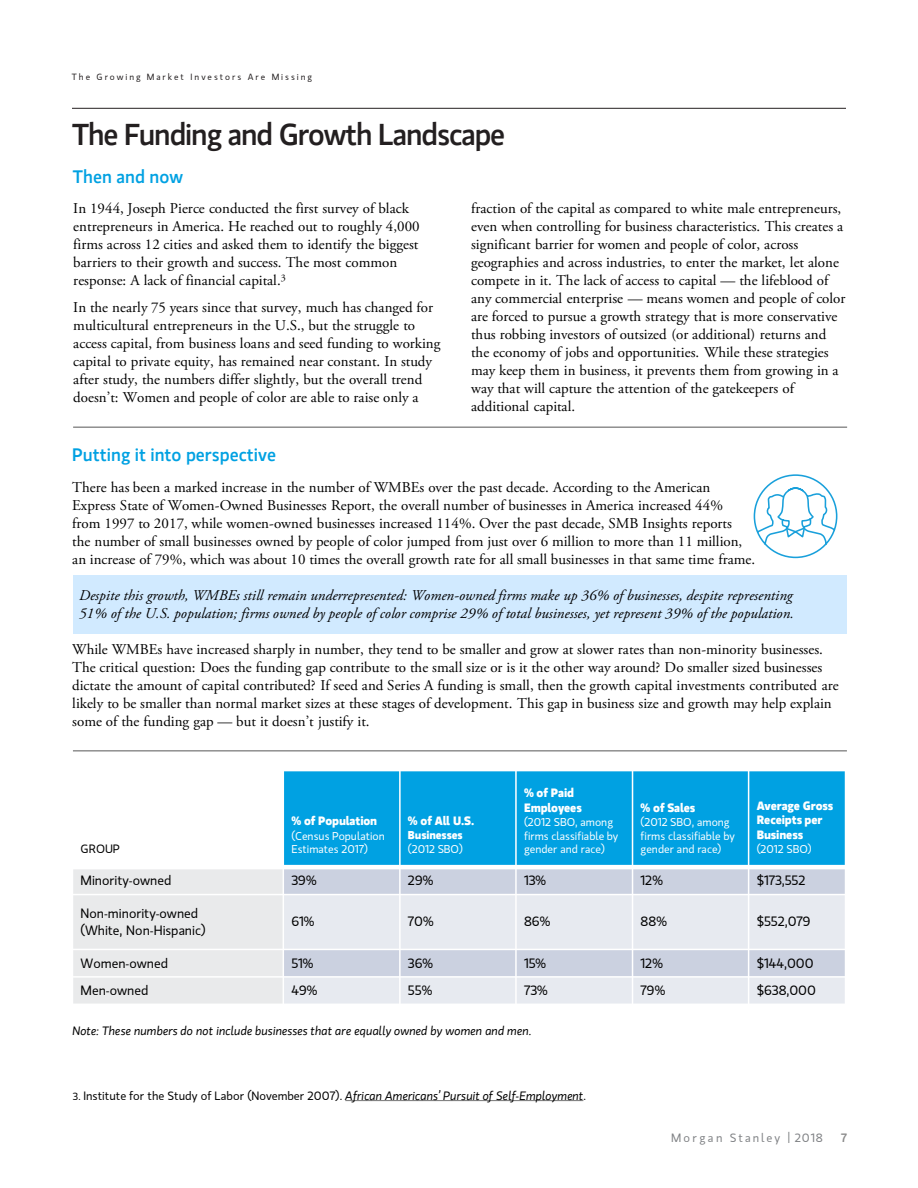
<style>
.page{position:relative;width:918px;height:1188px;background:#fff}
.page>*{position:absolute;margin:0;border:0;box-sizing:border-box;transform-origin:0 0}
.t1{font:500 30px "MS Gloriola II Std";letter-spacing:-.035em;color:#231f20}
.t2{font:500 18px "MS Gloriola II Std";letter-spacing:.005em;color:#00a1e2}
.t3{font:15px/18px "Adobe Garamond Pro";color:#000}
.t4{font:italic 15px/18px "Adobe Garamond Pro";letter-spacing:.005em;color:#000}
.t5{font:13.5px/16.4px "MS Gloriola II Std";color:#000}
.t6{font:12px "MS Gloriola II Std";color:#000}
.t7{font:500 12px/14.4px "MS Gloriola II Std";letter-spacing:-.01em;color:#fff}
.t8{font:italic 12px "MS Gloriola II Std";color:#000}
.t9{font:12px "MS Gloriola II Std";letter-spacing:.165em;color:#808285}
.t10{font:500 12px "MS Gloriola II Std";color:#898989}
.t11{font:11.4px/13.6px "MS Gloriola II Std";color:#fff}
.t12{font:500 11.4px "MS Gloriola II Std";letter-spacing:-.01em;color:#fff}
.t13{font:9px "MS Gloriola II Std";letter-spacing:.22em;color:#231f20}
.s1{font-size:10.5px}
.s2{font-style:italic}
</style>
<div class="page">
<div style="left:73px;top:576px;width:774px;height:58px;background:#d1eaff"></div>
<hr style="left:72px;top:108px;width:774px;height:1px;background:#231f20">
<div style="left:283px;top:771px;width:117px;height:96px;background:#00a1e2"></div>
<div style="left:400px;top:771px;width:116px;height:96px;background:#00a1e2"></div>
<div style="left:516px;top:771px;width:117px;height:96px;background:#00a1e2"></div>
<div style="left:633px;top:771px;width:116px;height:96px;background:#00a1e2"></div>
<div style="left:749px;top:771px;width:97px;height:96px;background:#00a1e2"></div>
<div style="left:72px;top:867px;width:211px;height:28px;background:#e9eaeb"></div>
<div style="left:283px;top:867px;width:117px;height:28px;background:#cbd1e0"></div>
<div style="left:400px;top:867px;width:116px;height:28px;background:#cbd1e0"></div>
<div style="left:516px;top:867px;width:117px;height:28px;background:#cbd1e0"></div>
<div style="left:633px;top:867px;width:116px;height:28px;background:#cbd1e0"></div>
<div style="left:749px;top:867px;width:97px;height:28px;background:#cbd1e0"></div>
<div style="left:72px;top:895px;width:211px;height:54px;background:#e9eaeb"></div>
<div style="left:283px;top:895px;width:117px;height:54px;background:#e7eaf0"></div>
<div style="left:400px;top:895px;width:116px;height:54px;background:#e7eaf0"></div>
<div style="left:516px;top:895px;width:117px;height:54px;background:#e7eaf0"></div>
<div style="left:633px;top:895px;width:116px;height:54px;background:#e7eaf0"></div>
<div style="left:749px;top:895px;width:97px;height:54px;background:#e7eaf0"></div>
<div style="left:72px;top:949px;width:211px;height:28px;background:#e9eaeb"></div>
<div style="left:283px;top:949px;width:117px;height:28px;background:#cbd1e0"></div>
<div style="left:400px;top:949px;width:116px;height:28px;background:#cbd1e0"></div>
<div style="left:516px;top:949px;width:117px;height:28px;background:#cbd1e0"></div>
<div style="left:633px;top:949px;width:116px;height:28px;background:#cbd1e0"></div>
<div style="left:749px;top:949px;width:97px;height:28px;background:#cbd1e0"></div>
<div style="left:72px;top:977px;width:211px;height:27px;background:#e9eaeb"></div>
<div style="left:283px;top:977px;width:117px;height:27px;background:#e7eaf0"></div>
<div style="left:400px;top:977px;width:116px;height:27px;background:#e7eaf0"></div>
<div style="left:516px;top:977px;width:117px;height:27px;background:#e7eaf0"></div>
<div style="left:633px;top:977px;width:116px;height:27px;background:#e7eaf0"></div>
<div style="left:749px;top:977px;width:97px;height:27px;background:#e7eaf0"></div>
<hr style="left:283px;top:770px;width:1px;height:235px;background:#fff">
<hr style="left:399px;top:770px;width:2px;height:235px;background:#fff">
<hr style="left:515px;top:770px;width:2px;height:235px;background:#fff">
<hr style="left:632px;top:770px;width:1px;height:235px;background:#fff">
<hr style="left:748px;top:770px;width:1px;height:235px;background:#fff">
<hr style="left:72px;top:865px;width:774px;height:4px;background:#fff">
<hr style="left:72px;top:894px;width:774px;height:1px;background:#fff">
<hr style="left:72px;top:949px;width:774px;height:1px;background:#fff">
<hr style="left:72px;top:976px;width:774px;height:2px;background:#fff">
<hr style="left:72px;top:770px;width:1px;height:235px;background:#fff">
<hr style="left:845px;top:770px;width:1px;height:235px;background:#fff">
<svg style="left:754px;top:474px;width:83px;height:84px"></svg>
<hr style="left:73px;top:750px;width:774px;height:1px;background:#575757">
<svg style="left:346px;top:1101px;width:237px;height:1px"></svg>
<hr style="left:73px;top:427px;width:774px;height:1px;background:#575757">
<p class="t13" style="left:72px;top:72px;width:242px">The Growing Market Investors Are Missing</p>
<h1 class="t1" style="left:72px;top:113px;width:435px">The Funding and Growth Landscape</h1>
<p class="t2" style="left:73px;top:164px;width:112px">Then and now</p>
<p class="t3" style="left:73px;top:200px;width:348px">In 1944, Joseph Pierce conducted the first survey of black entrepreneurs in America. He reached out to roughly 4,000 firms across 12 cities and asked them to identify the biggest barriers to their growth and success. The most common response: A lack of financial capital.<sup>3</sup></p>
<p class="t3" style="left:73px;top:299px;width:369px">In the nearly 75 years since that survey, much has changed for multicultural entrepreneurs in the U.S., but the struggle to access capital, from business loans and seed funding to working capital to private equity, has remained near constant. In study after study, the numbers differ slightly, but the overall trend doesn’t: Women and people of color are able to raise only a</p>
<p class="t3" style="left:471px;top:200px;width:376px">fraction of the capital as compared to white male entrepreneurs, even when controlling for business characteristics. This creates a significant barrier for women and people of color, across geographies and across industries, to enter the market, let alone compete in it. The lack of access to capital — the lifeblood of any commercial enterprise — means women and people of color are forced to pursue a growth strategy that is more conservative thus robbing investors of outsized (or additional) returns and the economy of jobs and opportunities. While these strategies may keep them in business, it prevents them from growing in a way that will capture the attention of the gatekeepers of additional capital.</p>
<p class="t2" style="left:72px;top:442px;width:205px">Putting it into perspective</p>
<p class="t3" style="left:72px;top:479px;width:684px">There has been a marked increase in the number of WMBEs over the past decade. According to the American Express State of Women-Owned Businesses Report, the overall number of businesses in America increased 44%<br>from 1997 to 2017, while women-owned businesses increased 114%. Over the past decade, SMB Insights reports<br>the number of small businesses owned by people of color jumped from just over 6 million to more than 11 million, an increase of 79%, which was about 10 times the overall growth rate for all small businesses in that same time frame.</p>
<p class="t4" style="left:79px;top:587px;width:716px">Despite this growth, WMBEs still remain underrepresented: Women-owned firms make up 36% of businesses, despite representing<br>51% of the U.S. population; firms owned by people of color comprise 29% of total businesses, yet represent 39% of the population.</p>
<p class="t3" style="left:72px;top:641px;width:768px">While WMBEs have increased sharply in number, they tend to be smaller and grow at slower rates than non-minority businesses.<br>The critical question: Does the funding gap contribute to the small size or is it the other way around? Do smaller sized businesses dictate the amount of capital contributed? If seed and Series A funding is small, then the growth capital investments contributed are likely to be smaller than normal market sizes at these stages of development. This gap in business size and growth may help explain some of the funding gap — but it doesn’t justify it.</p>
<p class="t6" style="left:81px;top:842px;width:41px">GROUP</p>
<p class="t7" style="left:291px;top:813px;width:87px">% of Population</p>
<p class="t11" style="left:291px;top:829px;width:95px">(Census Population<br>Estimates 2017)</p>
<p class="t7" style="left:408px;top:813px;width:68px">% of All U.S.</p>
<p class="t12" style="left:408px;top:827px;width:56px">Businesses</p>
<p class="t11" style="left:408px;top:843px;width:56px">(2012 SBO)</p>
<p class="t7" style="left:524px;top:785px;width:59px">% of Paid<br>Employees</p>
<p class="t11" style="left:524px;top:816px;width:96px">(2012 SBO, among firms classifiable by gender and race)</p>
<p class="t7" style="left:641px;top:800px;width:56px">% of Sales</p>
<p class="t11" style="left:641px;top:816px;width:96px">(2012 SBO, among firms classifiable by gender and race)</p>
<p class="t7" style="left:757px;top:798px;width:78px">Average Gross<br>Receipts per<br>Business</p>
<p class="t11" style="left:757px;top:843px;width:56px">(2012 SBO)</p>
<p class="t5" style="left:81px;top:873px;width:92px">Minority-owned</p>
<p class="t5" style="left:291px;top:873px;width:27px">39%</p>
<p class="t5" style="left:408px;top:873px;width:27px">29%</p>
<p class="t5" style="left:524px;top:873px;width:24px">13%</p>
<p class="t5" style="left:641px;top:873px;width:24px">12%</p>
<p class="t5" style="left:757px;top:873px;width:50px">$173,552</p>
<p class="t5" style="left:81px;top:906px;width:126px">Non-minority-owned (White, Non-Hispanic)</p>
<p class="t5" style="left:291px;top:914px;width:24px">61%</p>
<p class="t5" style="left:408px;top:914px;width:27px">70%</p>
<p class="t5" style="left:524px;top:914px;width:28px">86%</p>
<p class="t5" style="left:641px;top:914px;width:28px">88%</p>
<p class="t5" style="left:757px;top:914px;width:55px">$552,079</p>
<p class="t5" style="left:81px;top:955px;width:89px">Women-owned</p>
<p class="t5" style="left:291px;top:955px;width:24px">51%</p>
<p class="t5" style="left:408px;top:955px;width:27px">36%</p>
<p class="t5" style="left:524px;top:955px;width:24px">15%</p>
<p class="t5" style="left:641px;top:955px;width:24px">12%</p>
<p class="t5" style="left:757px;top:955px;width:58px">$144,000</p>
<p class="t5" style="left:81px;top:982px;width:69px">Men-owned</p>
<p class="t5" style="left:291px;top:982px;width:27px">49%</p>
<p class="t5" style="left:408px;top:982px;width:26px">55%</p>
<p class="t5" style="left:524px;top:982px;width:25px">73%</p>
<p class="t5" style="left:641px;top:982px;width:26px">79%</p>
<p class="t5" style="left:757px;top:982px;width:61px">$638,000</p>
<p class="t8" style="left:72px;top:1023px;width:461px">Note: These numbers do not include businesses that are equally owned by women and men.</p>
<p class="t6" style="left:73px;top:1089px;width:515px"><span class="s1">3.</span> Institute for the Study of Labor (November 2007). <span class="s2">African Americans’ Pursuit of Self-Employment</span>.</p>
<p class="t9" style="left:671px;top:1131px;width:153px">Morgan Stanley | 2018</p>
<p class="t10" style="left:841px;top:1129px;width:7px">7</p>
</div>
